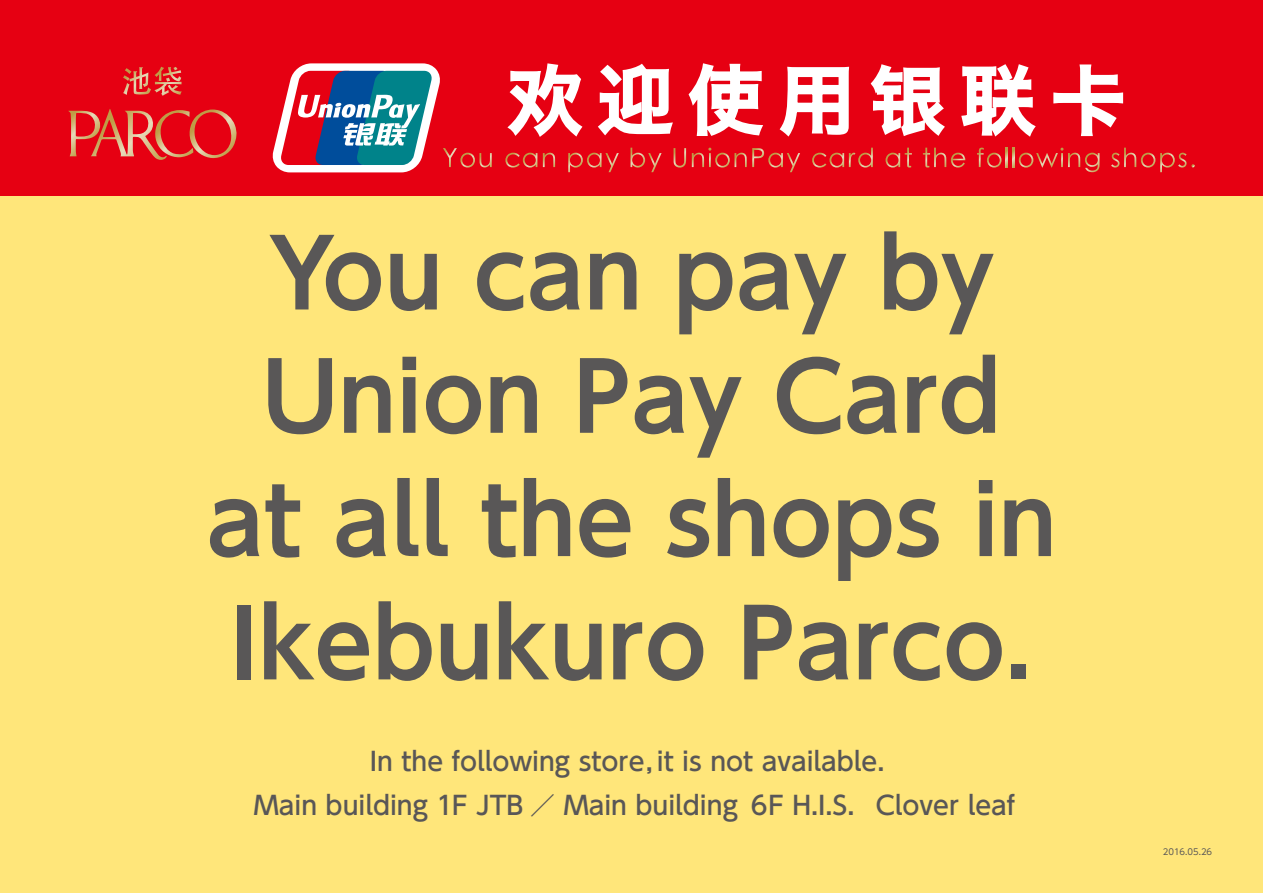
<style>
.page{position:relative;width:1263px;height:893px;background:#ffe67a}
.page>*{position:absolute;margin:0;border:0;box-sizing:border-box;transform-origin:0 0}
.t1{font:700 93.6px/123.3px "UD Shin Go Pro De";color:#595757;text-align:center}
.t2{font:500 25.5px/44.7px "UD Shin Go Pr 6";color:#595757;text-align:center}
.t3{font:8.55px "UD Shin Go Pro";color:#595757}
</style>
<div class="page">
<div style="left:0;top:0;width:1263px;height:196px;background:#e60012"></div>
<svg style="left:68px;top:109px;width:169px;height:51px"></svg>
<svg style="left:123px;top:67px;width:59px;height:29px"></svg>
<svg style="left:505px;top:153px;width:32px;height:15px"></svg>
<svg style="left:543px;top:153px;width:12px;height:14px"></svg>
<svg style="left:568px;top:153px;width:51px;height:19px"></svg>
<svg style="left:630px;top:148px;width:32px;height:24px"></svg>
<svg style="left:673px;top:148px;width:13px;height:20px"></svg>
<svg style="left:692px;top:148px;width:108px;height:24px"></svg>
<svg style="left:812px;top:148px;width:61px;height:20px"></svg>
<svg style="left:885px;top:148px;width:27px;height:20px"></svg>
<svg style="left:923px;top:148px;width:42px;height:20px"></svg>
<svg style="left:977px;top:148px;width:122px;height:24px"></svg>
<svg style="left:1111px;top:148px;width:84px;height:24px"></svg>
<svg style="left:507px;top:63px;width:76px;height:74px"></svg>
<svg style="left:598px;top:63px;width:75px;height:73px"></svg>
<svg style="left:688px;top:63px;width:75px;height:73px"></svg>
<svg style="left:779px;top:66px;width:71px;height:71px"></svg>
<svg style="left:870px;top:64px;width:75px;height:72px"></svg>
<svg style="left:961px;top:64px;width:75px;height:73px"></svg>
<svg style="left:1053px;top:64px;width:71px;height:73px"></svg>
<svg style="left:272px;top:63px;width:220px;height:109px"></svg>
<h1 class="t1" style="left:206px;top:210px;width:852px">You can pay by<br>Union Pay Card at all the shops in<br>Ikebukuro Parco.</h1>
<p class="t2" style="left:254px;top:738px;width:763px">In the following store, it is not available.<br>Main building 1F JTB ／ Main building ６F H.I.S.　Clover leaf</p>
<p class="t3" style="left:1163px;top:845px;width:51px">2016.05.26</p>
</div>
